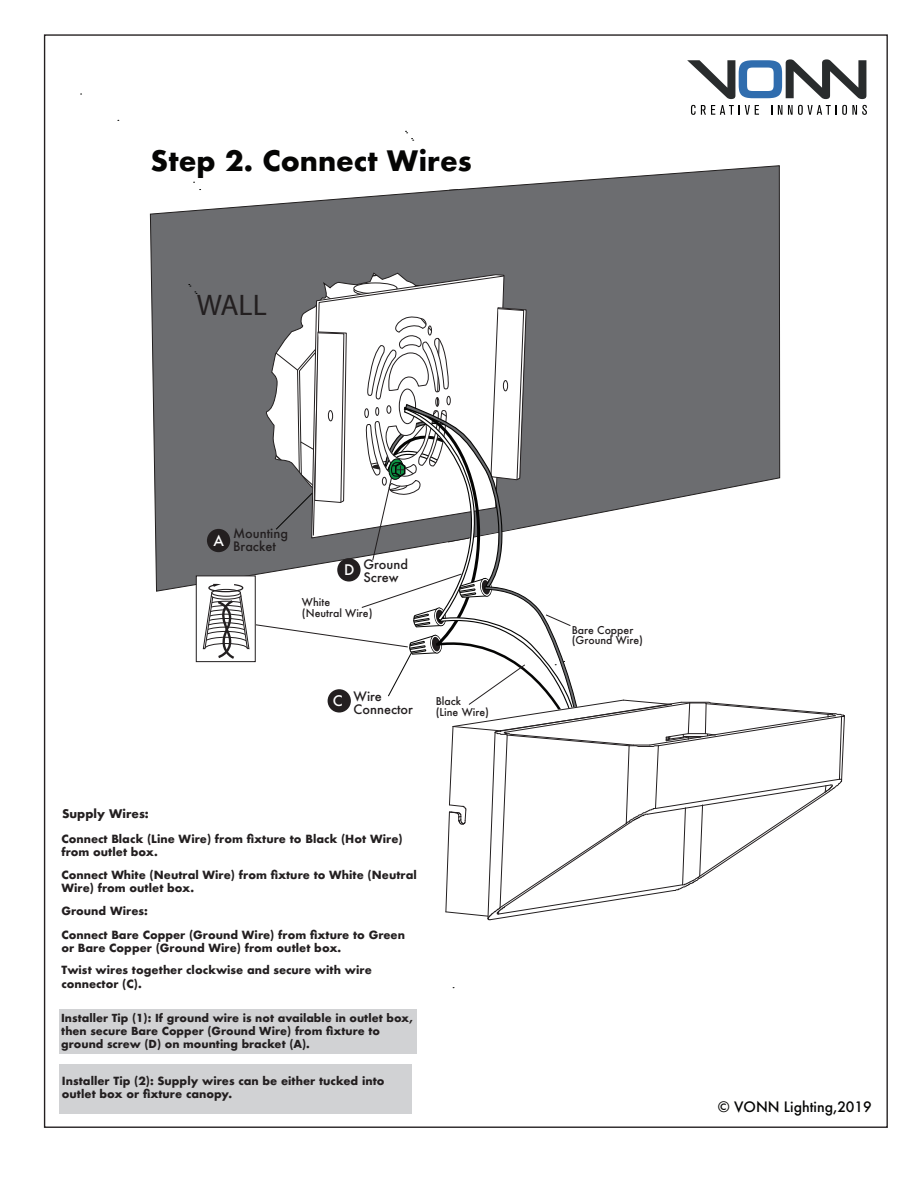
<style>
.page{position:relative;width:918px;height:1188px;background:#fff}
.page>*{position:absolute;margin:0;border:0;box-sizing:border-box;transform-origin:0 0}
.t1{font:29.85px "Myriad Pro";color:#231f20}
.t2{font:700 27.45px "Futura";color:#050504}
.t3{font:500 14.25px "Futura";color:#fff}
.t4{font:500 13.95px "Futura";color:#050504}
.t5{font:500 12.75px/12.8px "Futura";color:#231f20}
.t6{font:700 11.55px "Futura";color:#231f20}
.t7{font:700 10.95px/13.2px "Futura";color:#231f20}
.t8{font:700 10.8px/12.9px "Futura";color:#231f20}
.t9{font:500 10.5px/10.5px "Futura";color:#231f20}
</style>
<div class="page">
<svg style="left:687px;top:59px;width:179px;height:40px"></svg>
<svg style="left:691px;top:105px;width:68px;height:10px"></svg>
<svg style="left:778px;top:105px;width:4px;height:10px"></svg>
<svg style="left:788px;top:105px;width:79px;height:10px"></svg>
<svg style="left:460px;top:165px;width:320px;height:107px;background:#7c7d7f"></svg>
<svg style="left:150px;top:189px;width:319px;height:403px;background:#7a7b7e"></svg>
<div style="left:59px;top:1009px;width:357px;height:45px;background:#d1d2d4"></div>
<div style="left:59px;top:1064px;width:353px;height:50px;background:#d1d2d4"></div>
<svg style="left:189px;top:284px;width:8px;height:10px"></svg>
<svg style="left:406px;top:131px;width:8px;height:10px"></svg>
<div style="left:196px;top:576px;width:60px;height:86px;background:#fff;border:1px solid #211d1e"></div>
<svg style="left:203px;top:584px;width:46px;height:77px"></svg>
<div style="left:207px;top:529px;width:23px;height:23px;background:#231f20;border-radius:50%"></div>
<svg style="left:255px;top:272px;width:590px;height:649px"></svg>
<h2 class="t2" style="left:150px;top:141px;width:323px">Step 2. Connect Wires</h2>
<h1 class="t1" style="left:197px;top:287px;width:71px">WALL</h1>
<p class="t5" style="left:213px;top:527px;width:76px;text-indent:20px">Mounting<br><sup>A</sup> Bracket</p>
<h3 class="t3" style="left:344px;top:560px;width:12px">D</h3>
<p class="t5" style="left:364px;top:558px;width:46px">Ground<br>Screw</p>
<p class="t9" style="left:302px;top:597px;width:72px">White (Neutral Wire)</p>
<h3 class="t3" style="left:333px;top:691px;width:11px">C</h3>
<p class="t5" style="left:354px;top:690px;width:61px">Wire<br>Connector</p>
<p class="t9" style="left:436px;top:696px;width:55px">Black<br>(Line Wire)</p>
<p class="t6" style="left:62px;top:805px;width:88px">Supply Wires:</p>
<p class="t7" style="left:61px;top:833px;width:343px">Connect Black (Line Wire) from fixture to Black (Hot Wire) from outlet box.</p>
<p class="t7" style="left:61px;top:868px;width:357px">Connect White (Neutral Wire) from fixture to White (Neutral<br>Wire) from outlet box.</p>
<p class="t7" style="left:61px;top:928px;width:345px">Connect Bare Copper (Ground Wire) from fixture to Green or Bare Copper (Ground Wire) from outlet box.</p>
<p class="t7" style="left:61px;top:964px;width:312px">Twist wires together clockwise and secure with wire connector (C).</p>
<p class="t8" style="left:61px;top:1011px;width:353px">Installer Tip (1): If ground wire is not available in outlet box, then secure Bare Copper (Ground Wire) from fixture to ground screw (D) on mounting bracket (A).</p>
<p class="t7" style="left:62px;top:1074px;width:324px">Installer Tip (2): Supply wires can be either tucked into outlet box or fixture canopy.</p>
<p class="t7" style="left:61px;top:905px;width:88px">Ground Wires:</p>
<p class="t9" style="left:572px;top:624px;width:73px">Bare Copper (Ground Wire)</p>
<p class="t4" style="left:718px;top:1098px;width:156px">© VONN Lighting,2019</p>
</div>
